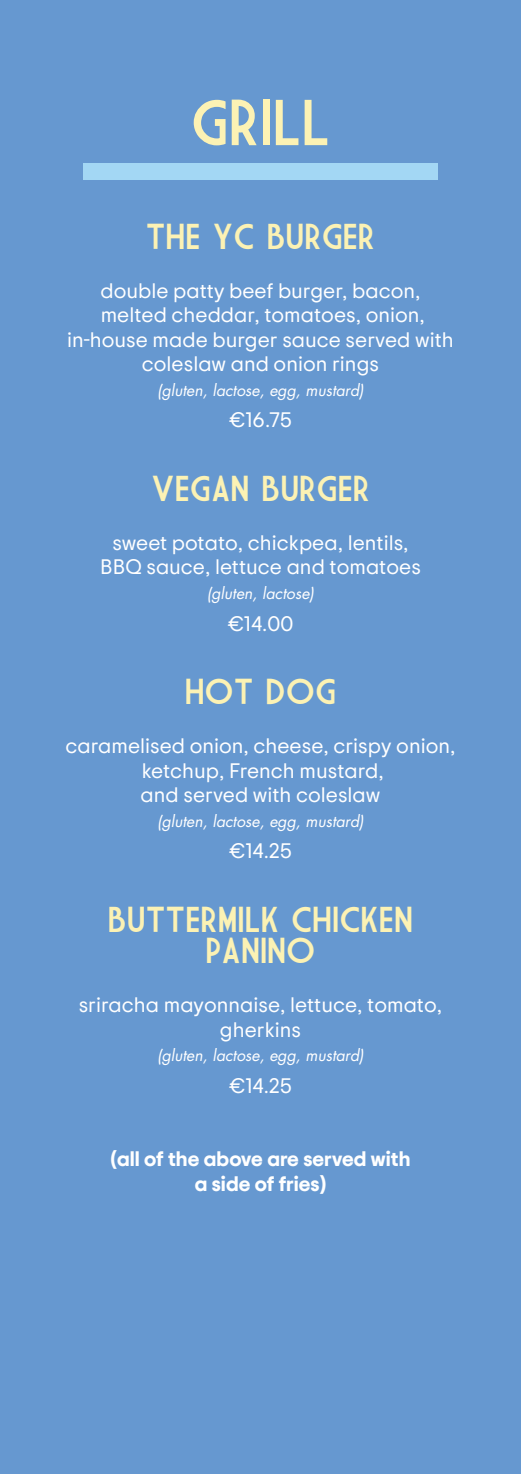
<style>
.page{position:relative;width:521px;height:1474px;background:#fff}
.page>*{position:absolute;margin:0;border:0;box-sizing:border-box;transform-origin:0 0}
.t1{font:63px "Market Deco";color:#fcf2b4}
.t2{font:35px/31.5px "Market Deco";color:#fcf2b4;text-align:center}
.t3{font:21px/24.5px "Trip Sans";color:#fff;text-align:center}
.t4{font:700 21px/24.5px "Trip Sans";color:#fff;text-align:center}
.t5{font:italic 15.75px "Futura LT";color:#fff}
</style>
<div class="page">
<div style="left:0;top:0;width:521px;height:1473px;background:#6698d0"></div>
<div style="left:83px;top:164px;width:355px;height:16px;background:#a3d7f4"></div>
<h1 class="t1" style="left:191px;top:95px;width:141px">GRILL</h1>
<h2 class="t2" style="left:146px;top:222px;width:231px">THE YC BURGER</h2>
<p class="t3" style="left:67px;top:278px;width:388px">double patty beef burger, bacon, melted cheddar, tomatoes, onion, in-house made burger sauce served with coleslaw and onion rings</p>
<p class="t5" style="left:157px;top:380px;width:208px">(gluten, lactose, egg, mustard)</p>
<p class="t3" style="left:229px;top:407px;width:64px">€16.75</p>
<h2 class="t2" style="left:151px;top:474px;width:220px">VEGAN BURGER</h2>
<p class="t3" style="left:100px;top:530px;width:322px">sweet potato, chickpea, lentils,<br>BBQ sauce, lettuce and tomatoes</p>
<p class="t5" style="left:207px;top:583px;width:109px">(gluten, lactose)</p>
<p class="t3" style="left:228px;top:610px;width:67px">€14.00</p>
<h2 class="t2" style="left:185px;top:677px;width:153px">HOT DOG</h2>
<p class="t3" style="left:65px;top:733px;width:391px">caramelised onion, cheese, crispy onion, ketchup, French mustard,<br>and served with coleslaw</p>
<p class="t5" style="left:157px;top:810px;width:208px">(gluten, lactose, egg, mustard)</p>
<p class="t3" style="left:229px;top:838px;width:64px">€14.25</p>
<h2 class="t2" style="left:108px;top:904px;width:306px">BUTTERMILK CHICKEN<br>PANINO</h2>
<p class="t3" style="left:79px;top:992px;width:365px">sriracha mayonnaise, lettuce, tomato, gherkins</p>
<p class="t5" style="left:157px;top:1045px;width:208px">(gluten, lactose, egg, mustard)</p>
<p class="t3" style="left:229px;top:1072px;width:64px">€14.25</p>
<p class="t4" style="left:110px;top:1146px;width:301px">(all of the above are served with a side of fries)</p>
</div>
